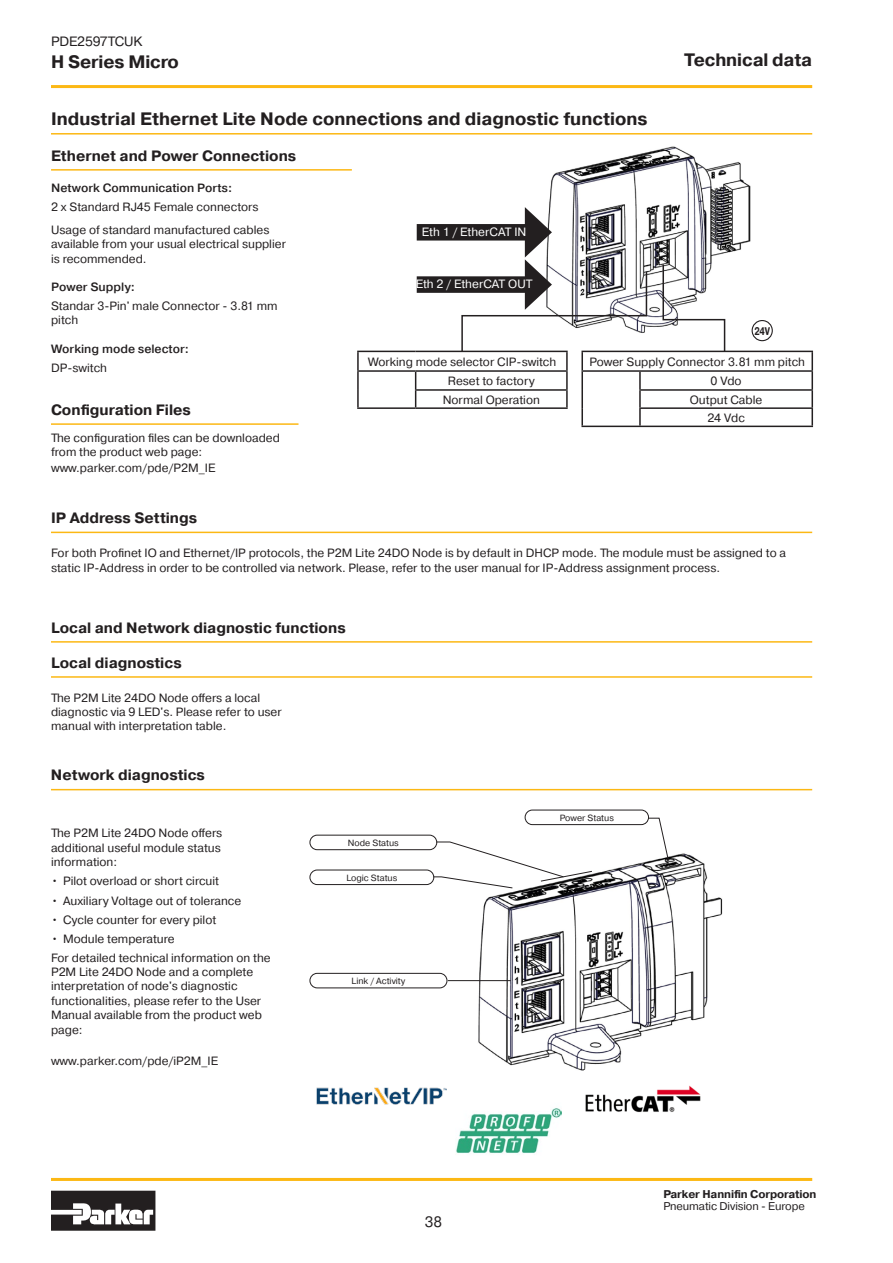
<style>
.page{position:relative;width:893px;height:1263px;background:#fff}
.page>*{position:absolute;margin:0;border:0;box-sizing:border-box;transform-origin:0 0}
.t1{font:700 18px "Pragmatica";color:#231f20}
.t2{font:700 15px "Pragmatica";color:#231f20}
.t3{font:15px "Pragmatica";color:#231f20}
.t4{font:13.5px "Pragmatica";letter-spacing:-.005em;color:#231f20}
.t5{font:12px/14.4px "Pragmatica";color:#231f20}
.t6{font:500 12px "Pragmatica";color:#231f20}
.t7{font:12px "Pragmatica";color:#fff}
.t8{font:700 11.25px "Pragmatica";letter-spacing:-.005em;color:#231f20}
.t9{font:11.25px "Pragmatica";letter-spacing:-.005em;color:#231f20}
.t10{font:700 11.1px "Pragmatica";color:#231f20;scale:.75 1}
.t11{font:9px "Pragmatica";color:#231f20}
</style>
<div class="page">
<img style="left:477px;top:853px;width:245px;height:217px">
<img style="left:549px;top:146px;width:203px;height:187px">
<hr style="left:51px;top:133px;width:761px;height:2px;background:#fcb814">
<hr style="left:51px;top:169px;width:301px;height:2px;background:#fcb814">
<hr style="left:51px;top:423px;width:247px;height:2px;background:#fcb814">
<hr style="left:51px;top:532px;width:761px;height:1px;background:#fcb814">
<hr style="left:51px;top:641px;width:761px;height:2px;background:#fcb814">
<div style="left:752px;top:320px;width:21px;height:21px;border:1px solid #231f20;border-radius:50%"></div>
<svg style="left:662px;top:263px;width:64px;height:90px"></svg>
<div style="left:310px;top:973px;width:137px;height:15px;border:1px solid #231f20;border-radius:7px"></div>
<div style="left:310px;top:835px;width:127px;height:15px;border:1px solid #231f20;border-radius:7px"></div>
<div style="left:525px;top:810px;width:124px;height:15px;border:1px solid #231f20;border-radius:7px"></div>
<div style="left:310px;top:870px;width:124px;height:15px;border:1px solid #231f20;border-radius:7px"></div>
<hr style="left:357px;top:351px;width:59px;height:1px;background:#231f20">
<hr style="left:416px;top:351px;width:152px;height:1px;background:#231f20">
<hr style="left:357px;top:370px;width:59px;height:2px;background:#231f20">
<hr style="left:416px;top:370px;width:152px;height:2px;background:#231f20">
<svg style="left:357px;top:352px;width:2px;height:55px"></svg>
<hr style="left:415px;top:389px;width:153px;height:2px;background:#231f20">
<svg style="left:415px;top:372px;width:1px;height:35px"></svg>
<hr style="left:357px;top:407px;width:59px;height:2px;background:#231f20">
<hr style="left:416px;top:407px;width:152px;height:2px;background:#231f20">
<hr style="left:640px;top:351px;width:173px;height:1px;background:#231f20">
<hr style="left:640px;top:370px;width:173px;height:2px;background:#231f20">
<hr style="left:639px;top:389px;width:174px;height:2px;background:#231f20">
<hr style="left:639px;top:407px;width:174px;height:2px;background:#231f20">
<svg style="left:811px;top:352px;width:2px;height:74px"></svg>
<hr style="left:581px;top:426px;width:59px;height:1px;background:#231f20">
<hr style="left:640px;top:426px;width:173px;height:1px;background:#231f20">
<hr style="left:51px;top:676px;width:761px;height:2px;background:#fcb814">
<hr style="left:51px;top:789px;width:761px;height:1px;background:#fcb814">
<img style="left:316px;top:1087px;width:130px;height:18px">
<img style="left:585px;top:1085px;width:116px;height:27px">
<img style="left:456px;top:1108px;width:106px;height:46px">
<div style="left:417px;top:224px;width:118px;height:17px;background:#231f20"></div>
<div style="left:417px;top:276px;width:118px;height:17px;background:#231f20"></div>
<svg style="left:461px;top:207px;width:187px;height:219px"></svg>
<svg style="left:647px;top:817px;width:22px;height:44px"></svg>
<svg style="left:433px;top:841px;width:160px;height:48px"></svg>
<hr style="left:448px;top:980px;width:63px;height:1px;background:#231f20">
<hr style="left:51px;top:85px;width:761px;height:3px;background:#fcb814">
<hr style="left:51px;top:1178px;width:761px;height:3px;background:#fcb814">
<svg style="left:51px;top:1191px;width:104px;height:40px"></svg>
<p class="t4" style="left:51px;top:33px;width:93px">PDE2597TCUK</p>
<h1 class="t1" style="left:51px;top:50px;width:129px">H Series Micro</h1>
<p class="t1" style="left:51px;top:107px;width:598px">Industrial Ethernet Lite Node connections and diagnostic functions</p>
<p class="t2" style="left:51px;top:146px;width:247px">Ethernet and Power Connections</p>
<h1 class="t1" style="left:684px;top:48px;width:130px">Technical data</h1>
<p class="t6" style="left:51px;top:180px;width:183px">Network Communication Ports:</p>
<p class="t5" style="left:51px;top:200px;width:209px">2 x Standard RJ45 Female connectors</p>
<p class="t5" style="left:51px;top:223px;width:236px">Usage of standard manufactured cables available from your usual electrical supplier is recommended.</p>
<p class="t6" style="left:51px;top:280px;width:85px">Power Supply:</p>
<p class="t5" style="left:51px;top:299px;width:228px">Standar 3-Pin' male Connector - 3.81 mm pitch</p>
<p class="t6" style="left:51px;top:341px;width:139px">Working mode selector:</p>
<p class="t5" style="left:51px;top:361px;width:58px">DP-switch</p>
<p class="t2" style="left:51px;top:400px;width:141px">Configuration Files</p>
<p class="t5" style="left:51px;top:432px;width:230px;line-height:13.5px">The configuration files can be downloaded from the product web page:</p>
<p class="t5" style="left:51px;top:460px;width:166px">www.parker.com/pde/P2M_IE</p>
<p class="t2" style="left:51px;top:508px;width:148px">IP Address Settings</p>
<p class="t7" style="left:422px;top:225px;width:106px">Eth 1 / EtherCAT IN</p>
<p class="t7" style="left:416px;top:277px;width:118px">Eth 2 / EtherCAT OUT</p>
<p class="t5" style="left:368px;top:355px;width:189px">Working mode selector CIP-switch</p>
<p class="t5" style="left:448px;top:374px;width:88px">Reset to factory</p>
<p class="t5" style="left:443px;top:393px;width:99px">Normal Operation</p>
<p class="t10" style="left:755px;top:324px;width:22px">24V</p>
<p class="t5" style="left:589px;top:355px;width:217px">Power Supply Connector 3.81 mm pitch</p>
<p class="t5" style="left:711px;top:374px;width:33px">0 Vdo</p>
<p class="t5" style="left:690px;top:393px;width:74px">Output Cable</p>
<p class="t5" style="left:707px;top:411px;width:39px">24 Vdc</p>
<p class="t5" style="left:51px;top:546px;width:737px">For both Profinet IO and Ethernet/IP protocols, the P2M Lite 24DO Node is by default in DHCP mode. The module must be assigned to a static IP-Address in order to be controlled via network. Please, refer to the user manual for IP-Address assignment process.</p>
<p class="t2" style="left:51px;top:618px;width:296px">Local and Network diagnostic functions</p>
<p class="t2" style="left:51px;top:653px;width:132px">Local diagnostics</p>
<p class="t5" style="left:51px;top:690px;width:232px">The P2M Lite 24DO Node offers a local diagnostic via 9 LED's. Please refer to user manual with interpretation table.</p>
<p class="t2" style="left:51px;top:765px;width:156px">Network diagnostics</p>
<p class="t5" style="left:51px;top:826px;width:173px;text-align:justify">The P2M Lite 24DO Node offers additional useful module status information:</p>
<p class="t5" style="left:51px;top:874px;width:170px">• Pilot overload or short circuit</p>
<p class="t5" style="left:51px;top:893px;width:192px">• Auxiliary Voltage out of tolerance</p>
<p class="t5" style="left:51px;top:913px;width:167px">• Cycle counter for every pilot</p>
<p class="t5" style="left:51px;top:932px;width:125px">• Module temperature</p>
<p class="t5" style="left:51px;top:950px;width:221px">For detailed technical information on the P2M Lite 24DO Node and a complete interpretation of node's diagnostic functionalities, please refer to the User Manual available from the product web page:</p>
<p class="t5" style="left:51px;top:1054px;width:169px">www.parker.com/pde/iP2M_IE</p>
<p class="t11" style="left:348px;top:837px;width:52px">Node Status</p>
<p class="t11" style="left:346px;top:872px;width:52px">Logic Status</p>
<p class="t11" style="left:352px;top:975px;width:55px">Link / Activity</p>
<p class="t3" style="left:425px;top:1212px;width:19px">38</p>
<p class="t11" style="left:560px;top:812px;width:56px">Power Status</p>
<p class="t8" style="left:663px;top:1187px;width:155px">Parker Hannifin Corporation</p>
<p class="t9" style="left:663px;top:1199px;width:143px">Pneumatic Division - Europe</p>
</div>
